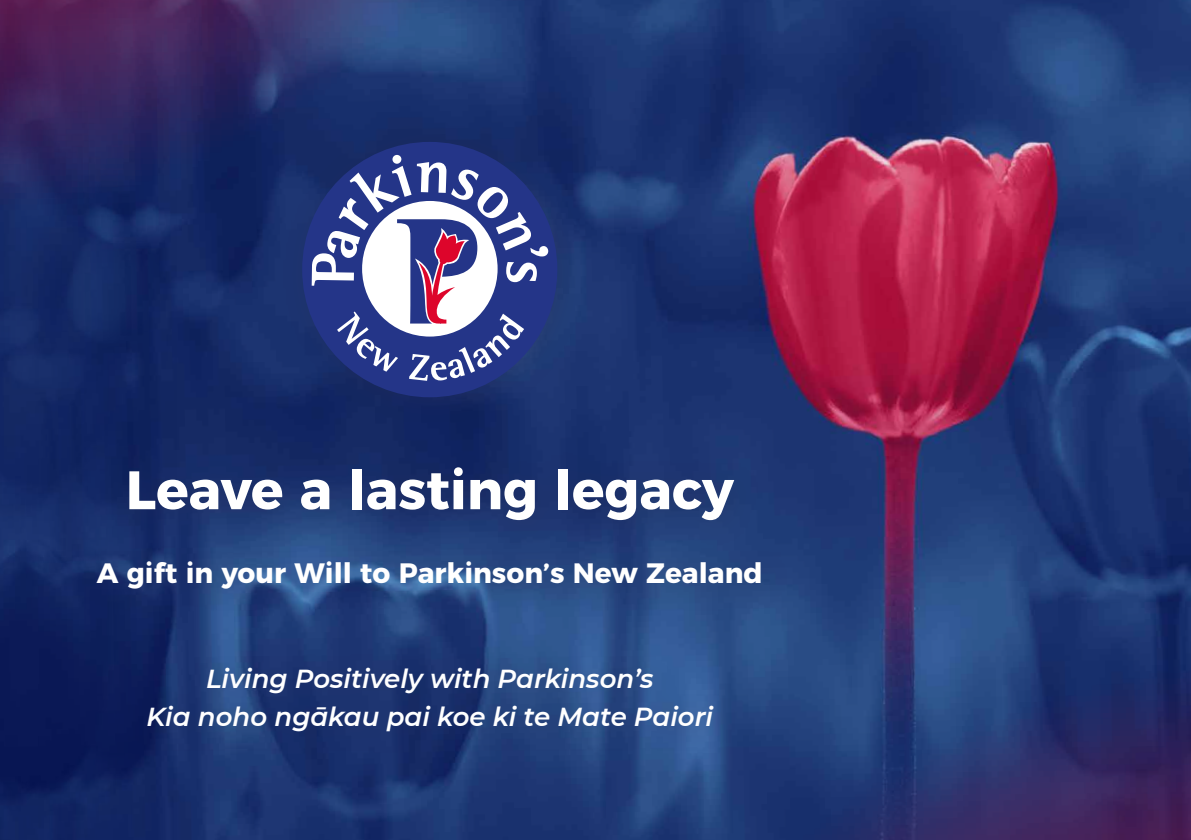
<style>
.page{position:relative;width:1191px;height:840px;background:#fff}
.page>*{position:absolute;margin:0;border:0;box-sizing:border-box;transform-origin:0 0}
.t1{font:700 54px "Montserrat";color:#fff}
.t2{font:700 28px "Montserrat";color:#fff}
.t3{font:italic 600 26px/38px "Montserrat";color:#fff;text-align:center}
</style>
<div class="page">
<img style="left:177px;top:0;width:1014px;height:839px">
<img style="left:0;top:218px;width:177px;height:621px">
<div style="left:78px;top:448px;width:711px;height:169px;background:#2d2e53;opacity:.3"></div>
<div style="left:128px;top:649px;width:612px;height:110px;background:#2d2e53;opacity:.3"></div>
<div style="left:281px;top:121px;width:305px;height:304px;background:#2d2e53;opacity:.3"></div>
<div style="left:302px;top:142px;width:255px;height:255px;background:#243588;border-radius:50%"></div>
<svg style="left:312px;top:218px;width:236px;height:162px"></svg>
<svg style="left:397px;top:219px;width:80px;height:104px"></svg>
<svg style="left:557px;top:663px;width:634px;height:176px;background:#293b75"></svg>
<svg style="left:0;top:0;width:633px;height:218px;background:#2b346f"></svg>
<h1 class="t1" style="left:126px;top:445px;width:609px">Leave a lasting legacy</h1>
<p class="t2" style="left:97px;top:550px;width:667px">A gift in your Will to Parkinson’s New Zealand</p>
<p class="t3" style="left:147px;top:658px;width:568px">Living Positively with Parkinson’s<br>Kia noho ngākau pai koe ki te Mate Paiori</p>
</div>
